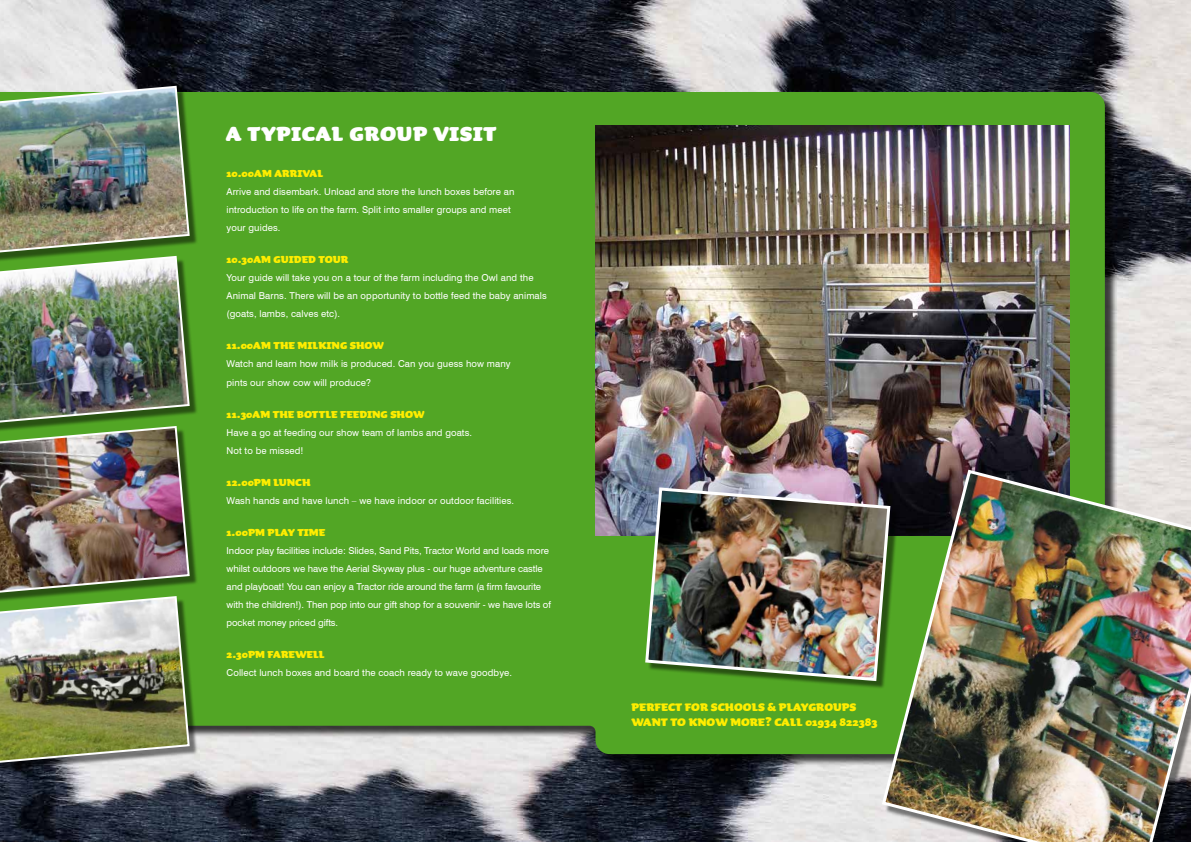
<style>
.page{position:relative;width:1191px;height:842px;background:#fff}
.page>*{position:absolute;margin:0;border:0;box-sizing:border-box;transform-origin:0 0}
.t1{font:900 24px "Sauna";letter-spacing:.02em;color:#fff}
.t2{font:900 13px/15px "Sauna";color:#ffed00}
.t3{font:900 12px "Sauna";color:#ffed00}
.t4{font:9.5px/18px "Swiss 721 BT";letter-spacing:.01em;color:#fff}
</style>
<div class="page">
<img style="left:0;top:0;width:1191px;height:842px">
<div style="left:198px;top:92px;width:906px;height:662px;background:#52a625"></div>
<img style="left:595px;top:126px;width:474px;height:410px">
<div style="left:0;top:89px;width:198px;height:173px;background:#000;opacity:.5"></div>
<div style="left:0;top:259px;width:198px;height:173px;background:#000;opacity:.5"></div>
<div style="left:0;top:429px;width:198px;height:173px;background:#000;opacity:.5"></div>
<div style="left:0;top:599px;width:198px;height:173px;background:#000;opacity:.5"></div>
<img style="left:0;top:85px;width:191px;height:680px">
<img style="left:880px;top:468px;width:311px;height:374px">
<div style="left:648px;top:490px;width:251px;height:200px;background:#000;opacity:.5"></div>
<img style="left:643px;top:486px;width:249px;height:197px">
<h1 class="t1" style="left:226px;top:119px;width:272px">A TYPICAL GROUP VISIT</h1>
<p class="t3" style="left:227px;top:166px;width:98px">10.00AM ARRIVAL</p>
<p class="t4" style="left:227px;top:183px;width:289px">Arrive and disembark. Unload and store the lunch boxes before an introduction to life on the farm. Split into smaller groups and meet your guides.</p>
<p class="t3" style="left:227px;top:252px;width:123px">10.30AM GUIDED TOUR</p>
<p class="t4" style="left:227px;top:269px;width:322px">Your guide will take you on a tour of the farm including the Owl and the<br>Animal Barns. There will be an opportunity to bottle feed the baby animals (goats, lambs, calves etc).</p>
<p class="t3" style="left:227px;top:338px;width:159px">11.00AM THE MILKING SHOW</p>
<p class="t4" style="left:227px;top:355px;width:286px">Watch and learn how milk is produced. Can you guess how many pints our show cow will produce?</p>
<p class="t3" style="left:227px;top:407px;width:199px">11.30AM THE BOTTLE FEEDING SHOW</p>
<p class="t4" style="left:227px;top:423px;width:247px">Have a go at feeding our show team of lambs and goats.<br>Not to be missed!</p>
<p class="t3" style="left:227px;top:475px;width:85px">12.00PM LUNCH</p>
<p class="t4" style="left:227px;top:491px;width:289px">Wash hands and have lunch – we have indoor or outdoor facilities.</p>
<p class="t3" style="left:227px;top:525px;width:100px">1.00PM PLAY TIME</p>
<p class="t4" style="left:227px;top:542px;width:326px">Indoor play facilities include: Slides, Sand Pits, Tractor World and loads more whilst outdoors we have the Aerial Skyway plus - our huge adventure castle and playboat! You can enjoy a Tractor ride around the farm (a firm favourite with the children!). Then pop into our gift shop for a souvenir - we have lots of pocket money priced gifts.</p>
<p class="t3" style="left:227px;top:647px;width:100px">2.30PM FAREWELL</p>
<p class="t4" style="left:227px;top:664px;width:287px">Collect lunch boxes and board the coach ready to wave goodbye.</p>
<h2 class="t2" style="left:631px;top:699px;width:247px">PERFECT FOR SCHOOLS &amp; PLAYGROUPS<br>WANT TO KNOW MORE? CALL 01934 822383</h2>
</div>
